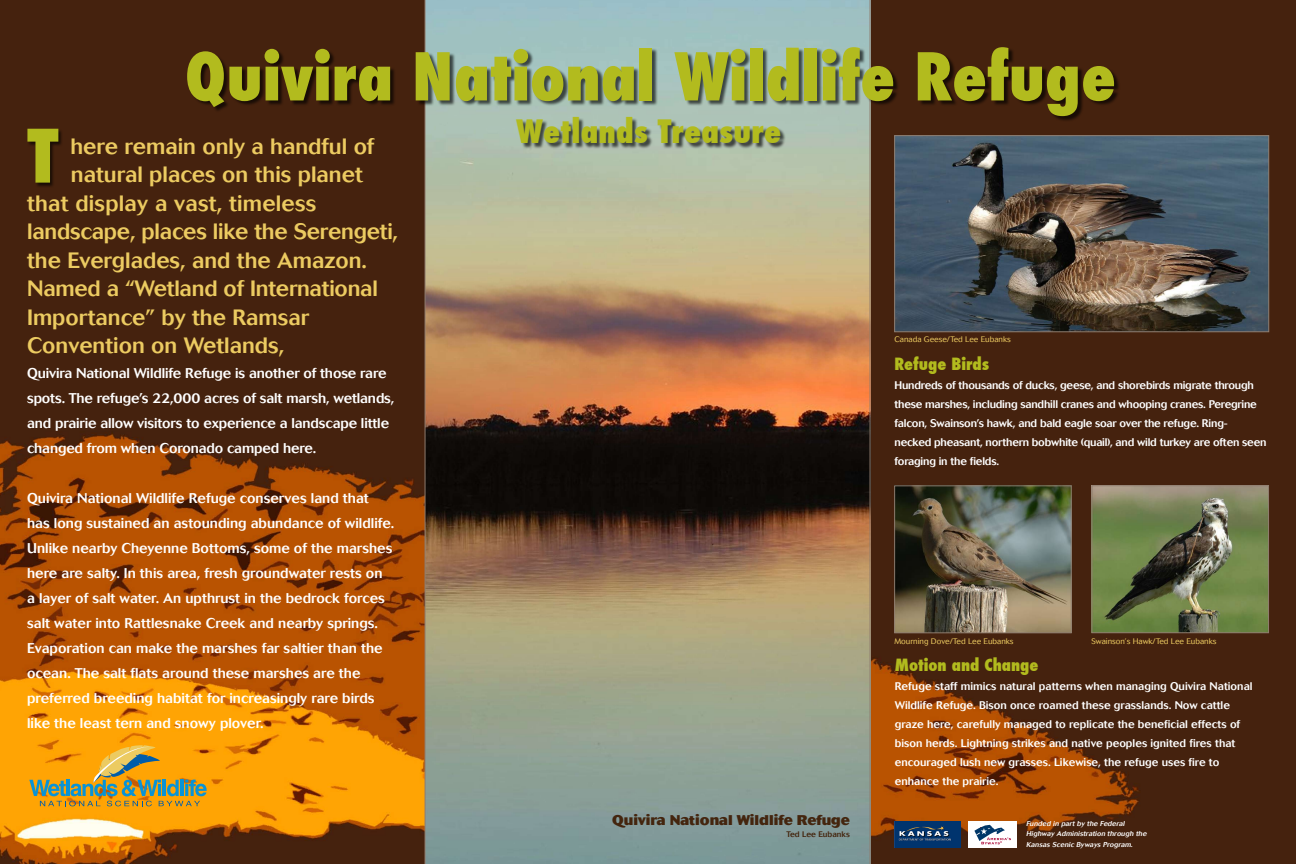
<style>
.page{position:relative;width:1296px;height:864px;background:#fff}
.page>*{position:absolute;margin:0;border:0;box-sizing:border-box;transform-origin:0 0}
.t1{font:800 condensed 71.5px "Futura";color:#b2bb1e}
.t2{font:800 condensed 64px "Futura";color:#b2bb1e}
.t3{font:800 condensed 31.5px "Futura";letter-spacing:.005em;color:#b2bb1e}
.t4{font:500 22px "Cosmos";color:#eccb61}
.t5{font:800 condensed 16.5px "Futura";color:#b2bb1e}
.t6{font:500 14px/25px "Cosmos";color:#fff}
.t7{font:800 14px "Cosmos";color:#44250e}
.t8{font:500 11px/19px "Cosmos";color:#fff}
.t9{font:500 11px/19px "Cosmos";letter-spacing:-.02em;color:#fff}
.t10{font:300 8px "Cosmos";color:#eccb61}
.t11{font:500 8px "Cosmos";color:#44250e}
.t12{font:italic 500 7px/10.2px "Cosmos";color:#fff}
</style>
<div class="page">
<img style="left:0;top:0;width:1296px;height:864px">
<div style="left:27px;top:129px;width:166px;height:105px;background:#000;opacity:.65"></div>
<svg style="left:29px;top:745px;width:178px;height:61px;background:#cc9e31"></svg>
<svg style="left:425px;top:0;width:445px;height:864px;background:#93876f"></svg>
<div style="left:188px;top:48px;width:1108px;height:96px;background:#000;opacity:.65"></div>
<img style="left:896px;top:137px;width:371px;height:193px">
<div style="left:894px;top:135px;width:375px;height:197px;border:1px solid #8f7c6e"></div>
<img style="left:896px;top:488px;width:173px;height:143px">
<div style="left:894px;top:486px;width:177px;height:147px;border:1px solid #8f7c6e"></div>
<img style="left:1094px;top:488px;width:173px;height:143px">
<div style="left:1092px;top:486px;width:177px;height:147px;border:1px solid #8f7c6e"></div>
<div style="left:517px;top:118px;width:453px;height:58px;background:#000;opacity:.65"></div>
<img style="left:894px;top:821px;width:67px;height:26px">
<div style="left:968px;top:821px;width:49px;height:26px;background:#fff"></div>
<svg style="left:981px;top:844px;width:19px;height:1px"></svg>
<svg style="left:974px;top:824px;width:37px;height:20px"></svg>
<h2 class="t2" style="left:185px;top:33px;width:933px">Quivira National Wildlife Refuge</h2>
<h3 class="t3" style="left:516px;top:110px;width:266px">Wetlands Treasure</h3>
<h1 class="t1" style="left:27px;top:107px;width:32px">T</h1>
<h3 class="t4" style="left:70px;top:133px;width:305px">here remain only a handful of</h3>
<h3 class="t4" style="left:71px;top:162px;width:293px">natural places on this planet</h3>
<h3 class="t4" style="left:27px;top:190px;width:291px">that display a vast, timeless</h3>
<h3 class="t4" style="left:27px;top:219px;width:373px">landscape, places like the Serengeti,</h3>
<h3 class="t4" style="left:27px;top:247px;width:342px">the Everglades, and the Amazon.</h3>
<h3 class="t4" style="left:27px;top:276px;width:352px">Named a “Wetland of International</h3>
<h3 class="t4" style="left:27px;top:304px;width:283px">Importance” by the Ramsar</h3>
<h3 class="t4" style="left:27px;top:333px;width:259px">Convention on Wetlands,</h3>
<p class="t6" style="left:27px;top:361px;width:369px">Quivira National Wildlife Refuge is another of those rare spots. The refuge’s 22,000 acres of salt marsh, wetlands, and prairie allow visitors to experience a landscape little changed from when Coronado camped here.</p>
<p class="t6" style="left:27px;top:486px;width:369px">Quivira National Wildlife Refuge conserves land that has long sustained an astounding abundance of wildlife.<br>Unlike nearby Cheyenne Bottoms, some of the marshes here are salty. In this area, fresh groundwater rests on<br>a layer of salt water. An upthrust in the bedrock forces salt water into Rattlesnake Creek and nearby springs.<br>Evaporation can make the marshes far saltier than the ocean. The salt flats around these marshes are the preferred breeding habitat for increasingly rare birds like the least tern and snowy plover.</p>
<p class="t10" style="left:894px;top:335px;width:118px">Canada Geese/Ted Lee Eubanks</p>
<p class="t5" style="left:894px;top:352px;width:96px">Refuge Birds</p>
<p class="t9" style="left:894px;top:375px;width:374px">Hundreds of thousands of ducks, geese, and shorebirds migrate through these marshes, including sandhill cranes and whooping cranes. Peregrine falcon, Swainson’s hawk, and bald eagle soar over the refuge. Ring&shy;necked pheasant, northern bobwhite (quail), and wild turkey are often seen foraging in the fields.</p>
<p class="t10" style="left:894px;top:636px;width:121px">Mourning Dove/Ted Lee Eubanks</p>
<p class="t10" style="left:1092px;top:636px;width:126px">Swainson’s Hawk/Ted Lee Eubanks</p>
<p class="t5" style="left:895px;top:653px;width:145px">Motion and Change</p>
<p class="t8" style="left:895px;top:676px;width:359px">Refuge staff mimics natural patterns when managing Quivira National Wildlife Refuge. Bison once roamed these grasslands. Now cattle graze here, carefully managed to replicate the beneficial effects of bison herds. Lightning strikes and native peoples ignited fires that encouraged lush new grasses. Likewise, the refuge uses fire to enhance the prairie.</p>
<p class="t7" style="left:612px;top:812px;width:239px">Quivira National Wildlife Refuge</p>
<p class="t11" style="left:786px;top:830px;width:65px">Ted Lee Eubanks</p>
<p class="t12" style="left:1026px;top:819px;width:124px">Funded in part by the Federal<br>Highway Administration through the<br>Kansas Scenic Byways Program.</p>
</div>
